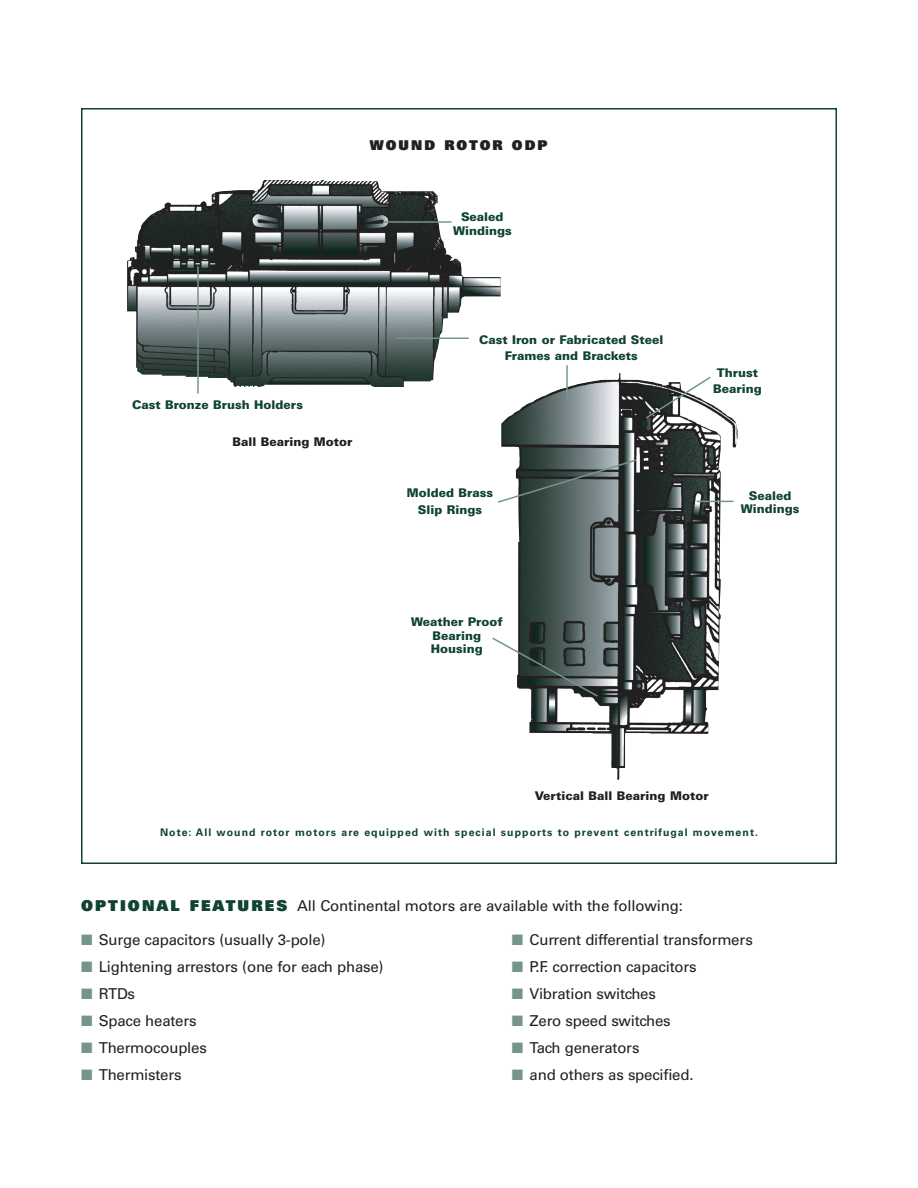
<style>
.page{position:relative;width:918px;height:1188px;background:#fff}
.page>*{position:absolute;margin:0;border:0;box-sizing:border-box;transform-origin:0 0}
.t1{font:15px "Univers";letter-spacing:-.015em;color:#231f20}
.t2{font:900 13.5px "Univers";letter-spacing:.15em;color:#231f20}
.t3{font:900 12px/13.5px "Univers";color:#104331;text-align:center}
.t4{font:900 12px "Univers";color:#231f20}
.t5{font:700 10.5px "Univers";letter-spacing:.1em;color:#104331}
.s1{font-weight:900;color:#104331}
.s2{color:#769587}
</style>
<div class="page">
<img style="left:127px;top:180px;width:374px;height:207px">
<img style="left:501px;top:373px;width:237px;height:407px">
<hr style="left:383px;top:221px;width:69px;height:2px;background:#769587">
<hr style="left:397px;top:338px;width:72px;height:1px;background:#769587">
<hr style="left:566px;top:365px;width:2px;height:37px;background:#769587">
<hr style="left:197px;top:266px;width:2px;height:128px;background:#769587">
<svg style="left:497px;top:458px;width:141px;height:46px"></svg>
<hr style="left:697px;top:501px;width:37px;height:1px;background:#769587">
<svg style="left:492px;top:636px;width:107px;height:62px"></svg>
<svg style="left:644px;top:375px;width:68px;height:45px"></svg>
<p class="t2" style="left:370px;top:136px;width:179px">WOUND ROTOR ODP</p>
<p class="t3" style="left:453px;top:210px;width:60px">Sealed<br>Windings</p>
<p class="t3" style="left:132px;top:398px;width:172px">Cast Bronze Brush Holders</p>
<p class="t4" style="left:232px;top:434px;width:122px">Ball Bearing Motor</p>
<p class="t3" style="left:479px;top:331px;width:186px;line-height:16.5px">Cast Iron or Fabricated Steel<br>Frames and Brackets</p>
<p class="t3" style="left:407px;top:485px;width:88px;line-height:16.5px">Molded Brass<br>Slip Rings</p>
<p class="t3" style="left:411px;top:615px;width:93px">Weather Proof<br>Bearing<br>Housing</p>
<p class="t3" style="left:713px;top:364px;width:50px;line-height:16.5px">Thrust<br>Bearing</p>
<p class="t3" style="left:741px;top:489px;width:60px">Sealed<br>Windings</p>
<p class="t4" style="left:535px;top:788px;width:175px">Vertical Ball Bearing Motor</p>
<p class="t5" style="left:160px;top:826px;width:599px">Note: All wound rotor motors are equipped with special supports to prevent centrifugal movement.</p>
<p class="t1" style="left:81px;top:897px;width:604px"><span class="s1">OPTIONAL FEATURES</span> All Continental motors are available with the following:</p>
<p class="t1" style="left:81px;top:931px;width:246px"><span class="s2">■</span> Surge capacitors (usually 3-pole)</p>
<p class="t1" style="left:81px;top:958px;width:304px"><span class="s2">■</span> Lightening arrestors (one for each phase)</p>
<p class="t1" style="left:81px;top:985px;width:56px"><span class="s2">■</span> RTDs</p>
<p class="t1" style="left:81px;top:1012px;width:117px"><span class="s2">■</span> Space heaters</p>
<p class="t1" style="left:81px;top:1039px;width:127px"><span class="s2">■</span> Thermocouples</p>
<p class="t1" style="left:81px;top:1066px;width:102px"><span class="s2">■</span> Thermisters</p>
<p class="t1" style="left:512px;top:931px;width:242px"><span class="s2">■</span> Current differential transformers</p>
<p class="t1" style="left:512px;top:958px;width:186px"><span class="s2">■</span> P.F. correction capacitors</p>
<p class="t1" style="left:512px;top:985px;width:146px"><span class="s2">■</span> Vibration switches</p>
<p class="t1" style="left:512px;top:1012px;width:160px"><span class="s2">■</span> Zero speed switches</p>
<p class="t1" style="left:512px;top:1039px;width:129px"><span class="s2">■</span> Tach generators</p>
<p class="t1" style="left:512px;top:1066px;width:183px"><span class="s2">■</span> and others as specified.</p>
</div>
